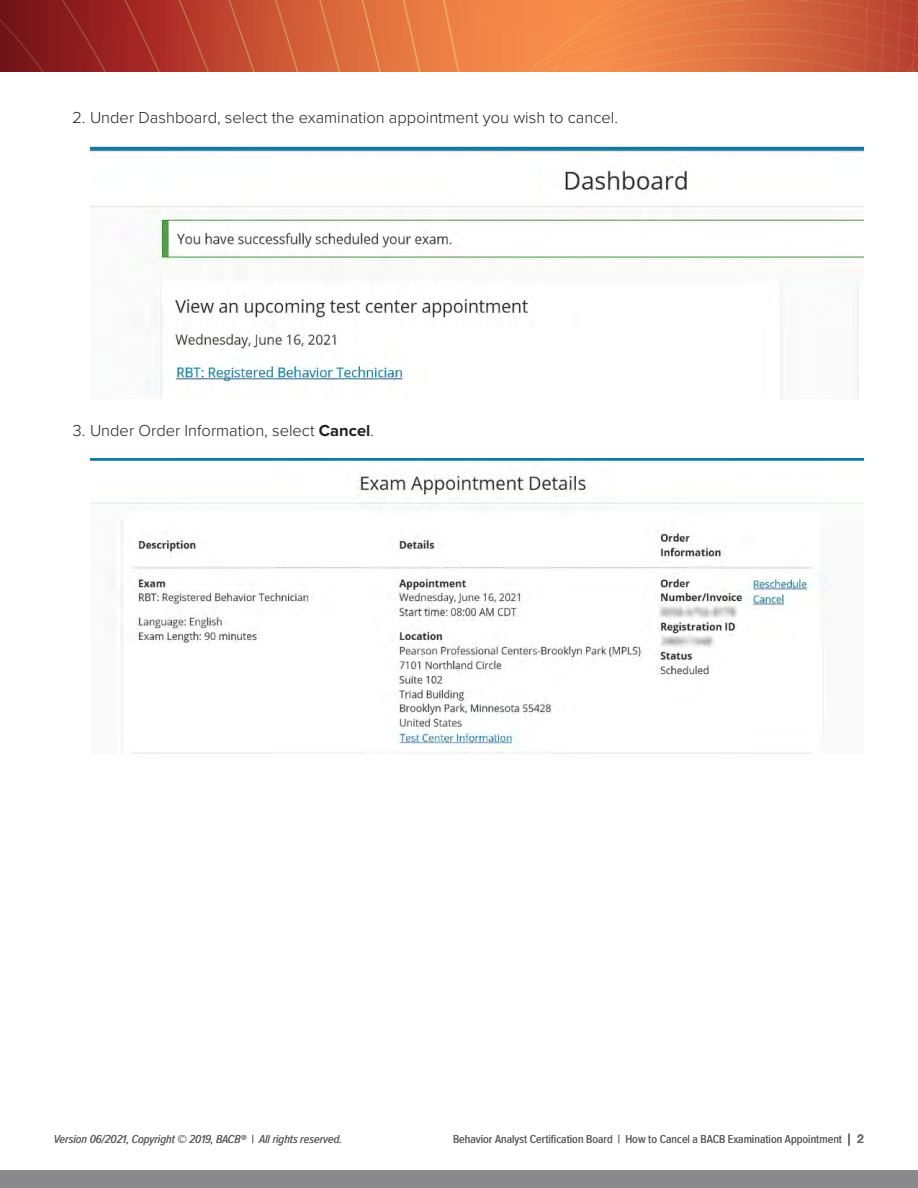
<style>
.page{position:relative;width:918px;height:1188px;background:#fff}
.page>*{position:absolute;margin:0;border:0;box-sizing:border-box;transform-origin:0 0}
.t1{font:300 16.5px "Proxima Nova";color:#231f20}
.t2{font:12px "Proxima Nova Cond";color:#636366}
.t3{font:italic 12px "Proxima Nova Cond";color:#636366}
.s1{font-weight:700}
.s2{font-family:"Helvetica Neue LT Pro";font-weight:500}
</style>
<div class="page">
<img style="left:0;top:0;width:918px;height:72px">
<div style="left:0;top:1171px;width:918px;height:17px;background:#8a8a8d"></div>
<img style="left:90px;top:146px;width:773px;height:253px">
<img style="left:90px;top:458px;width:774px;height:295px">
<p class="t1" style="left:72px;top:105px;width:548px">2. Under Dashboard, select the examination appointment you wish to cancel.</p>
<p class="t1" style="left:72px;top:419px;width:303px">3. Under Order Information, select <span class="s1">Cancel</span>.</p>
<p class="t3" style="left:54px;top:1131px;width:290px">Version 06/2021, Copyright © 2019, BACB® | All rights reserved.</p>
<p class="t2" style="left:453px;top:1131px;width:412px">Behavior Analyst Certification Board | How to Cancel a BACB Examination Appointment <span class="s2">| 2</span></p>
</div>
